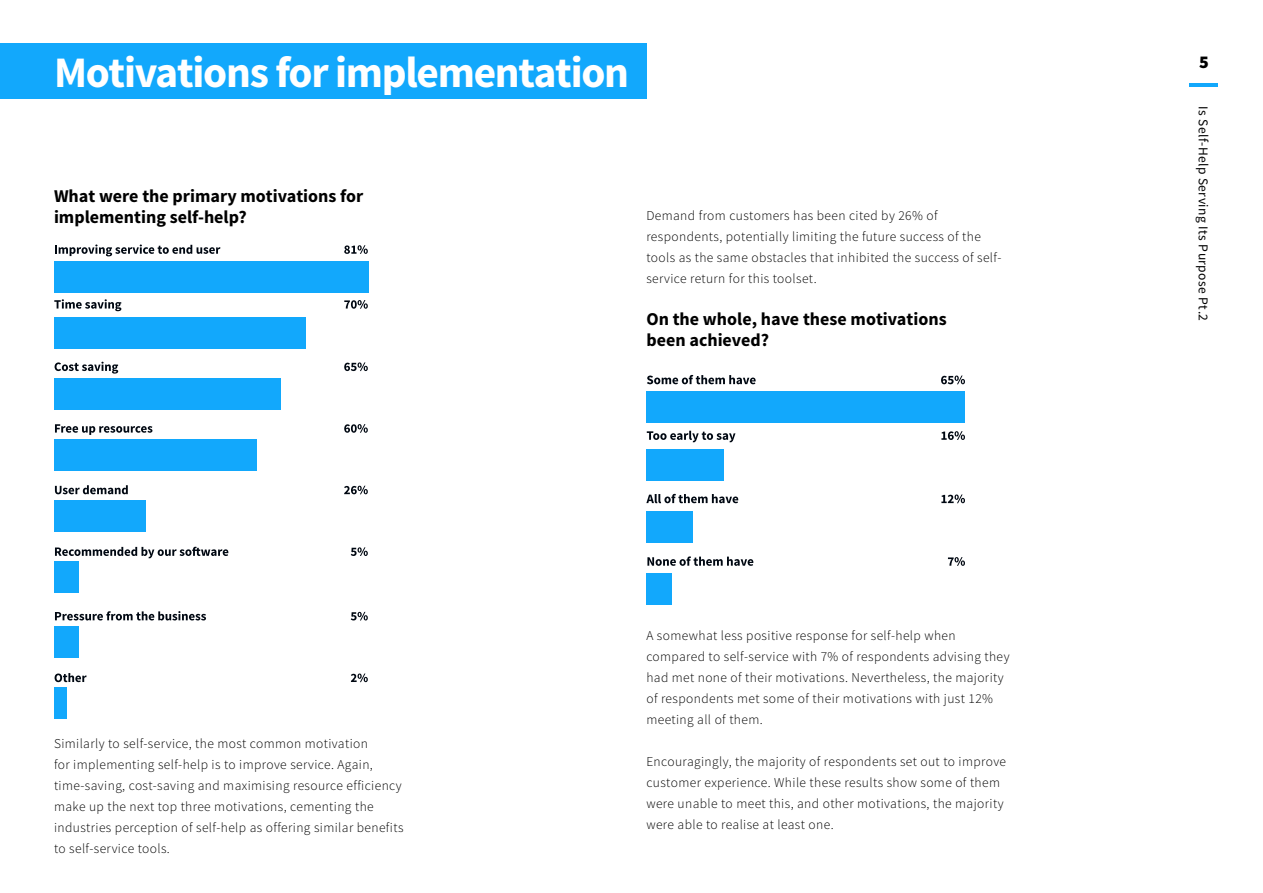
<style>
.page{position:relative;width:1263px;height:893px;background:#fff}
.page>*{position:absolute;margin:0;border:0;box-sizing:border-box;transform-origin:0 0}
.t1{font:700 43.5px "Source Sans Pro";letter-spacing:-.03em;color:#fff}
.t2{font:700 18px/21px "Source Sans Pro";color:#000}
.t3{font:900 18px "Source Sans Pro";color:#000}
.t4{font:300 13.5px/21px "Source Sans Pro";letter-spacing:.03em;color:#000}
.t5{font:13.5px "Source Sans Pro";letter-spacing:.03em;color:#000}
</style>
<div class="page">
<hr style="left:1189px;top:83px;width:29px;height:4px;background:#12a8fc">
<div style="left:0;top:43px;width:646px;height:56px;background:#12a8fc"></div>
<div style="left:54px;top:261px;width:314px;height:31px;background:#12a8fc"></div>
<div style="left:54px;top:318px;width:251px;height:31px;background:#12a8fc"></div>
<div style="left:54px;top:379px;width:226px;height:31px;background:#12a8fc"></div>
<div style="left:54px;top:440px;width:202px;height:31px;background:#12a8fc"></div>
<div style="left:54px;top:501px;width:92px;height:31px;background:#12a8fc"></div>
<div style="left:54px;top:562px;width:25px;height:31px;background:#12a8fc"></div>
<svg style="left:55px;top:244px;width:165px;height:12px"></svg>
<svg style="left:344px;top:245px;width:24px;height:9px"></svg>
<svg style="left:54px;top:299px;width:67px;height:12px"></svg>
<svg style="left:344px;top:300px;width:24px;height:9px"></svg>
<svg style="left:55px;top:362px;width:63px;height:12px"></svg>
<svg style="left:344px;top:362px;width:24px;height:9px"></svg>
<svg style="left:55px;top:424px;width:97px;height:11px"></svg>
<svg style="left:344px;top:424px;width:24px;height:9px"></svg>
<svg style="left:55px;top:485px;width:73px;height:9px"></svg>
<svg style="left:344px;top:486px;width:24px;height:8px"></svg>
<svg style="left:55px;top:547px;width:173px;height:11px"></svg>
<div style="left:54px;top:627px;width:25px;height:31px;background:#12a8fc"></div>
<div style="left:54px;top:688px;width:12px;height:31px;background:#12a8fc"></div>
<svg style="left:55px;top:611px;width:151px;height:9px"></svg>
<svg style="left:55px;top:673px;width:32px;height:9px"></svg>
<svg style="left:351px;top:612px;width:17px;height:8px"></svg>
<svg style="left:351px;top:547px;width:17px;height:9px"></svg>
<svg style="left:351px;top:673px;width:17px;height:9px"></svg>
<div style="left:646px;top:392px;width:319px;height:31px;background:#12a8fc"></div>
<div style="left:646px;top:449px;width:78px;height:32px;background:#12a8fc"></div>
<div style="left:646px;top:511px;width:47px;height:32px;background:#12a8fc"></div>
<div style="left:646px;top:573px;width:25px;height:32px;background:#12a8fc"></div>
<svg style="left:647px;top:375px;width:109px;height:9px"></svg>
<svg style="left:941px;top:376px;width:24px;height:8px"></svg>
<svg style="left:647px;top:431px;width:88px;height:11px"></svg>
<svg style="left:941px;top:431px;width:24px;height:9px"></svg>
<svg style="left:646px;top:494px;width:92px;height:9px"></svg>
<svg style="left:941px;top:494px;width:24px;height:9px"></svg>
<svg style="left:647px;top:556px;width:106px;height:10px"></svg>
<svg style="left:948px;top:557px;width:17px;height:9px"></svg>
<h1 class="t1" style="left:54px;top:44px;width:577px">Motivations for implementation</h1>
<h2 class="t2" style="left:54px;top:186px;width:311px">What were the primary motivations for implementing self-help?</h2>
<p class="t4" style="left:646px;top:205px;width:357px">Demand from customers has been cited by 26% of respondents, potentially limiting the future success of the tools as the same obstacles that inhibited the success of self&shy;service return for this toolset.</p>
<h2 class="t2" style="left:646px;top:309px;width:302px">On the whole, have these motivations been achieved?</h2>
<p class="t4" style="left:54px;top:733px;width:351px">Similarly to self-service, the most common motivation<br>for implementing self-help is to improve service. Again, time-saving, cost-saving and maximising resource efficiency make up the next top three motivations, cementing the industries perception of self-help as offering similar benefits to self-service tools.</p>
<p class="t4" style="left:646px;top:625px;width:365px">A somewhat less positive response for self-help when compared to self-service with 7% of respondents advising they had met none of their motivations. Nevertheless, the majority of respondents met some of their motivations with just 12% meeting all of them.</p>
<p class="t4" style="left:646px;top:751px;width:361px">Encouragingly, the majority of respondents set out to improve customer experience. While these results show some of them were unable to meet this, and other motivations, the majority were able to realise at least one.</p>
<h2 class="t3" style="left:1199px;top:50px;width:11px">5</h2>
<p class="t5" style="left:1212px;top:106px;width:216px;rotate:90deg">Is Self-Help Serving Its Purpose Pt.2</p>
</div>
